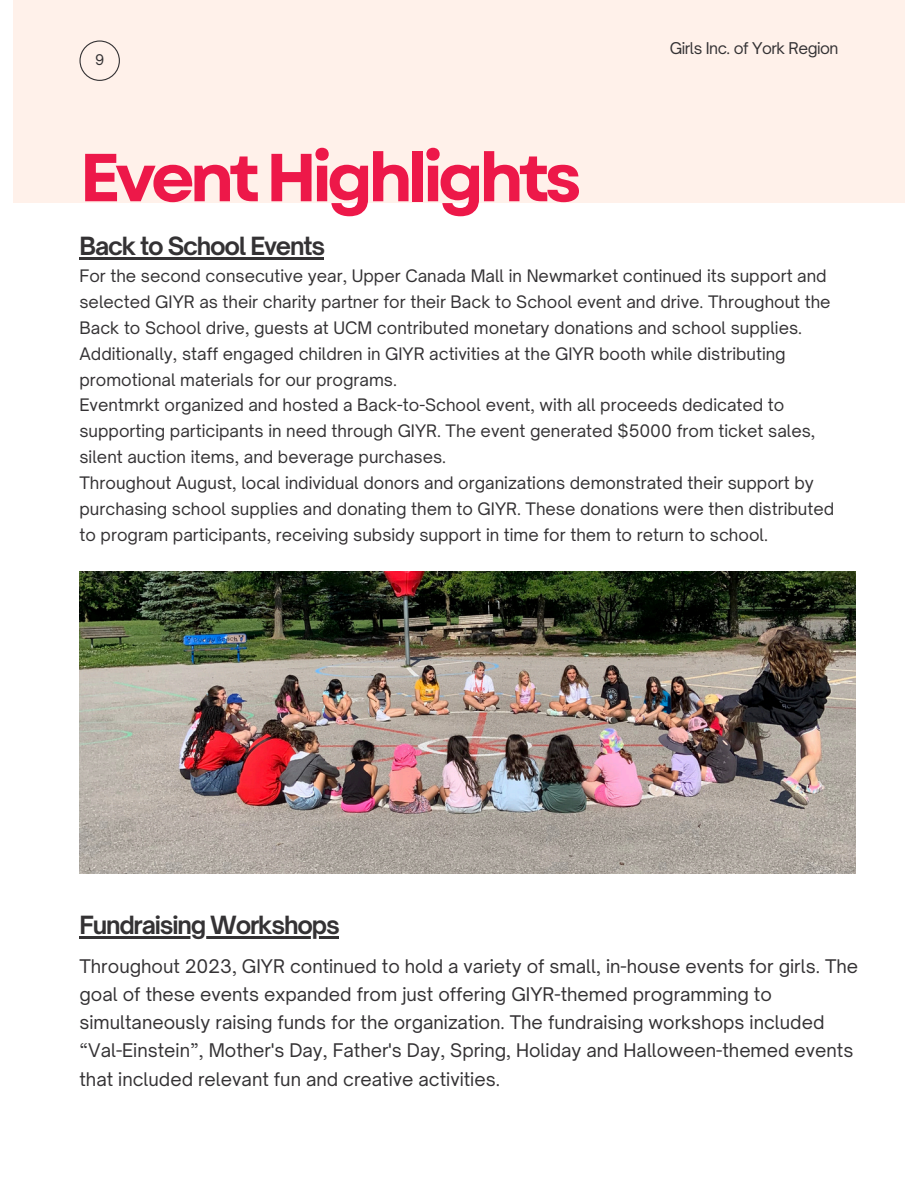
<style>
.page{position:relative;width:918px;height:1188px;background:#fff}
.page>*{position:absolute;margin:0;border:0;box-sizing:border-box;transform-origin:0 0}
.t1{font:700 67.8px "Garet";letter-spacing:-.08em;color:#ed1849}
.t2{font:700 24px "Open Sauce One";letter-spacing:-.05em;color:#343234}
.t3{font:18px/28.2px "Open Sauce One";color:#343234}
.t4{font:16.5px/25.8px "Open Sauce One";color:#343234}
.t5{font:15.45px "Open Sauce One";letter-spacing:-.03em;color:#343234}
.t6{font:14.1px "Open Sauce One";color:#343234}
</style>
<div class="page">
<div style="left:13px;top:0;width:892px;height:202px;background:#fff1ea"></div>
<svg style="left:79px;top:40px;width:41px;height:41px"></svg>
<img style="left:79px;top:571px;width:777px;height:303px">
<hr style="left:79px;top:936px;width:260px;height:3px;background:#343234">
<hr style="left:79px;top:257px;width:245px;height:2px;background:#343234">
<p class="t6" style="left:95px;top:51px;width:11px">9</p>
<p class="t1" style="left:79px;top:129px;width:504px">Event Highlights</p>
<h3 class="t2" style="left:79px;top:231px;width:247px">Back to School Events</h3>
<h1 class="t5" style="left:670px;top:39px;width:170px">Girls Inc. of York Region</h1>
<h2 class="t4" style="left:79px;top:263px;width:756px">For the second consecutive year, Upper Canada Mall in Newmarket continued its support and selected GIYR as their charity partner for their Back to School event and drive. Throughout the Back to School drive, guests at UCM contributed monetary donations and school supplies.<br>Additionally, staff engaged children in GIYR activities at the GIYR booth while distributing promotional materials for our programs.<br>Eventmrkt organized and hosted a Back-to-School event, with all proceeds dedicated to supporting participants in need through GIYR. The event generated $5000 from ticket sales, silent auction items, and beverage purchases.<br>Throughout August, local individual donors and organizations demonstrated their support by purchasing school supplies and donating them to GIYR. These donations were then distributed to program participants, receiving subsidy support in time for them to return to school.</h2>
<h2 class="t2" style="left:79px;top:910px;width:262px">Fundraising Workshops</h2>
<h3 class="t3" style="left:79px;top:952px;width:780px">Throughout 2023, GIYR continued to hold a variety of small, in-house events for girls. The goal of these events expanded from just offering GIYR-themed programming to simultaneously raising funds for the organization. The fundraising workshops included “Val-Einstein”, Mother's Day, Father's Day, Spring, Holiday and Halloween-themed events that included relevant fun and creative activities.</h3>
</div>
